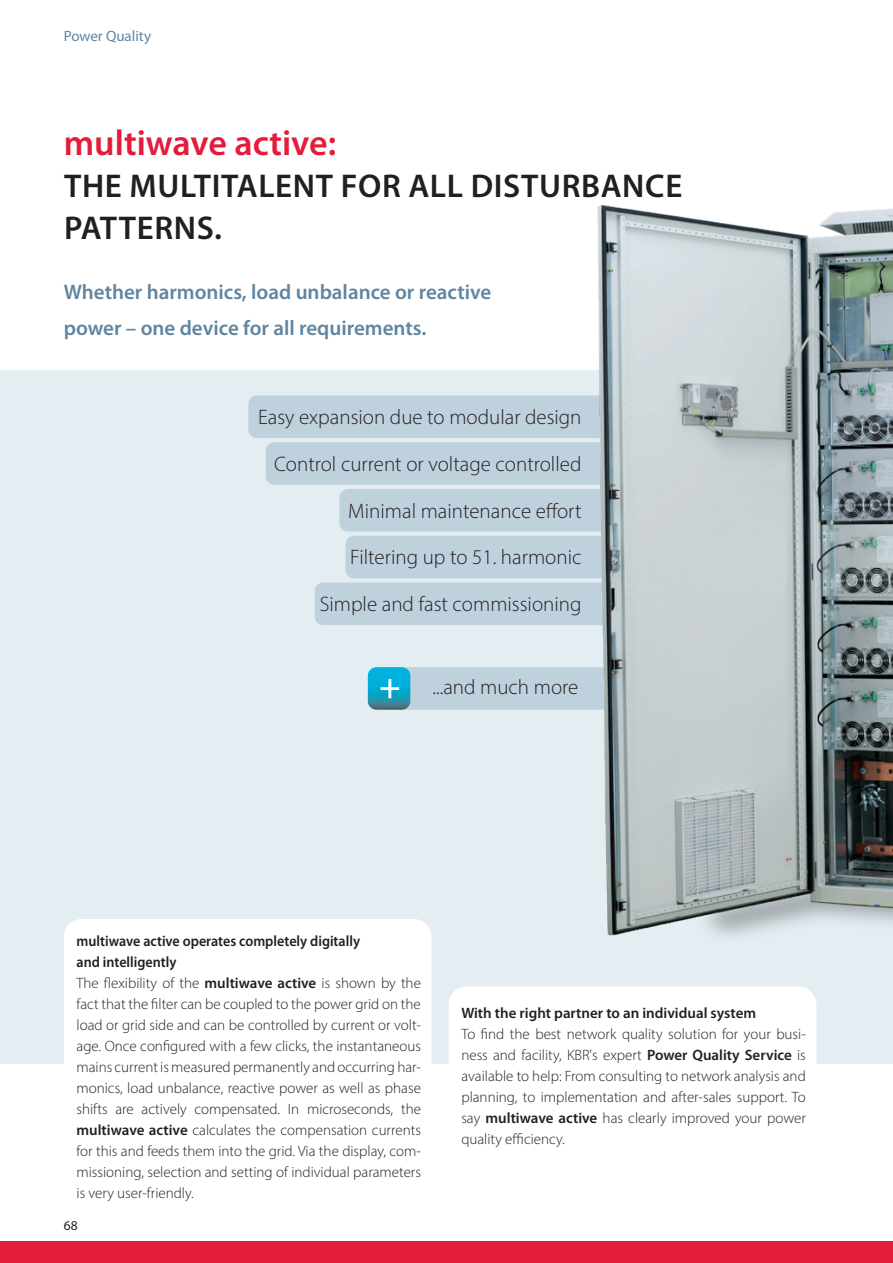
<style>
.page{position:relative;width:893px;height:1263px;background:#fff}
.page>*{position:absolute;margin:0;border:0;box-sizing:border-box;transform-origin:0 0}
.Headline{font:600 36px "Myriad Pro";color:#e41c3b}
.Headline-2{font:600 33px/42px "Myriad Pro";letter-spacing:.02em;color:#231f20}
.Highlights{font:300 21px "Myriad Pro";color:#231f20}
.Intro{font:600 21px/36px "Myriad Pro";color:#6085a0}
.Headline-3{font:300 21px "Myriad Pro";color:#231f20}
.Copy{font:300 15px/21px "Myriad Pro";color:#231f20;text-align:justify}
.Copy-2{font:600 15px/21px "Myriad Pro";color:#231f20;scale:.94 1}
.Copy-3{font:600 15px "Myriad Pro";color:#231f20}
.Seitenkopf{font:15px "Myriad Pro";color:#6085a0}
.t1{font:13.5px "Myriad Pro";color:#231f20}
.s1{font-weight:600}
</style>
<div class="page">
<div style="left:0;top:1242px;width:893px;height:21px;background:#e41c3b"></div>
<div style="left:0;top:370px;width:893px;height:693px;background:#e4edf2"></div>
<div style="left:63px;top:919px;width:369px;height:145px;background:#fff"></div>
<div style="left:266px;top:442px;width:346px;height:43px;background:#c0d1de;border-radius:9px"></div>
<div style="left:248px;top:395px;width:364px;height:43px;background:#c0d1de;border-radius:9px"></div>
<div style="left:315px;top:583px;width:297px;height:42px;background:#c0d1de;border-radius:9px"></div>
<div style="left:374px;top:667px;width:238px;height:43px;background:#c0d1de;border-radius:9px"></div>
<div style="left:345px;top:536px;width:267px;height:42px;background:#c0d1de;border-radius:9px"></div>
<svg style="left:368px;top:667px;width:42px;height:43px"></svg>
<div style="left:339px;top:489px;width:273px;height:42px;background:#c0d1de;border-radius:9px"></div>
<div style="left:448px;top:986px;width:369px;height:78px;background:#fff"></div>
<img style="left:526px;top:204px;width:367px;height:732px">
<p class="Seitenkopf" style="left:64px;top:27px;width:89px">Power Quality</p>
<p class="Headline" style="left:64px;top:120px;width:274px">multiwave active:</p>
<p class="Headline-2" style="left:64px;top:164px;width:620px">THE MULTITALENT FOR ALL DISTURBANCE<br>PATTERNS.</p>
<p class="Intro" style="left:64px;top:273px;width:429px">Whether harmonics, load unbalance or reactive power – one device for all requirements.</p>
<p class="Highlights" style="left:258px;top:404px;width:325px">Easy expansion due to modular design</p>
<p class="Highlights" style="left:274px;top:451px;width:309px">Control current or voltage controlled</p>
<p class="Highlights" style="left:348px;top:498px;width:235px">Minimal maintenance effort</p>
<p class="Highlights" style="left:350px;top:545px;width:233px">Filtering up to 51. harmonic</p>
<p class="Highlights" style="left:320px;top:591px;width:263px">Simple and fast commissioning</p>
<p class="Headline-3" style="left:432px;top:674px;width:147px">...and much more</p>
<p class="Copy-2" style="left:77px;top:930px;width:303px">multiwave active operates completely digitally and intelligently</p>
<p class="Copy" style="left:77px;top:972px;width:346px">The flexibility of the <span class="s1">multiwave active</span> is shown by the fact that the filter can be coupled to the power grid on the load or grid side and can be controlled by current or volt&shy;age. Once configured with a few clicks, the instantaneous mains current is measured permanently and occurring har&shy;monics, load unbalance, reactive power as well as phase shifts are actively compensated. In microseconds, the <span class="s1">multiwave active</span> calculates the compensation currents for this and feeds them into the grid. Via the display, com&shy;missioning, selection and setting of individual parameters is very user-friendly.</p>
<p class="t1" style="left:64px;top:1217px;width:15px">68</p>
<p class="Copy-3" style="left:461px;top:1003px;width:296px">With the right partner to an individual system</p>
<p class="Copy" style="left:461px;top:1023px;width:346px">To find the best network quality solution for your busi&shy;ness and facility, KBR's expert <span class="s1">Power Quality Service</span> is available to help: From consulting to network analysis and planning, to implementation and after-sales support. To say <span class="s1">multiwave active</span> has clearly improved your power quality efficiency.</p>
</div>
